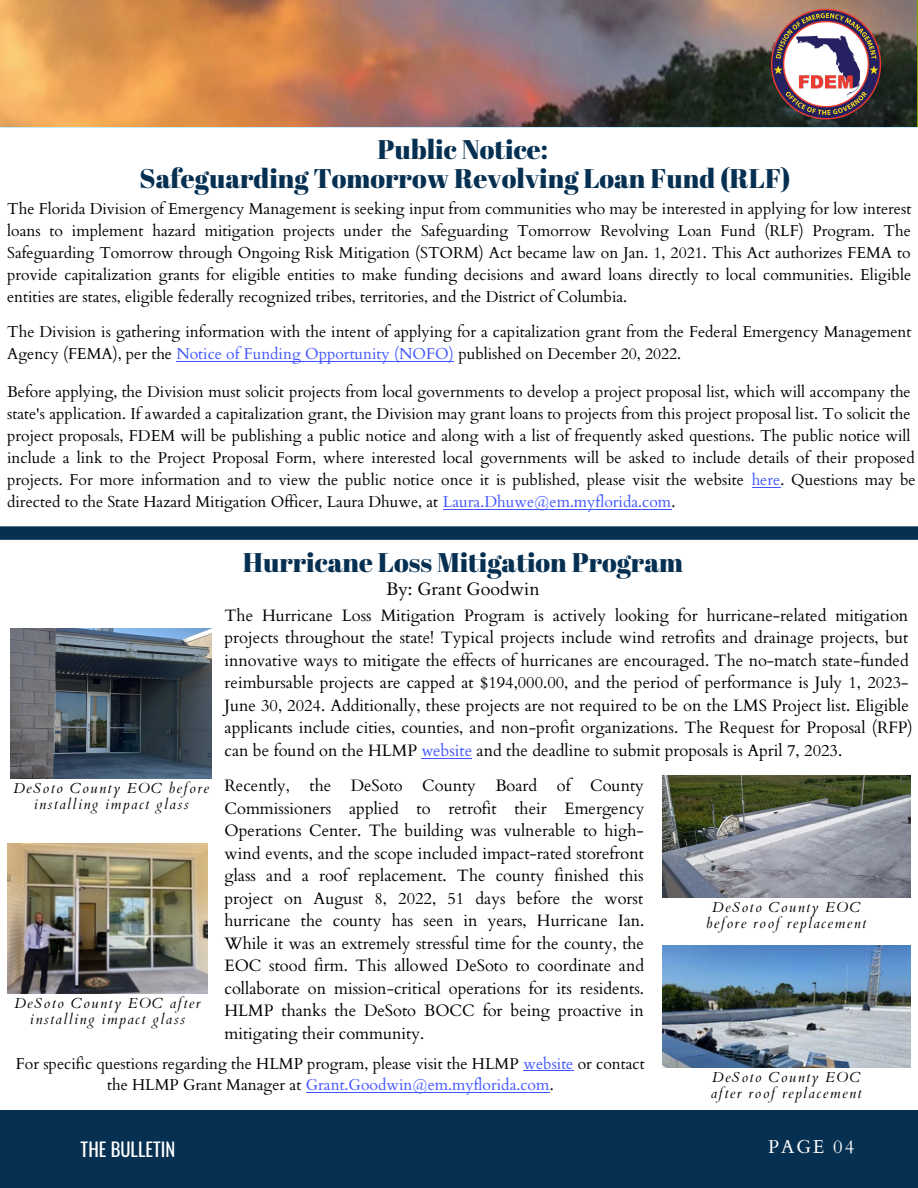
<style>
.page{position:relative;width:918px;height:1188px;background:#fff}
.page>*{position:absolute;margin:0;border:0;box-sizing:border-box;transform-origin:0 0}
.t1{font:27px/29.2px "Abril Fatface";color:#063052;text-align:center}
.t2{font:18.6px "Oswald";color:#fff}
.t3{font:18.6px "Cardo";letter-spacing:.1em;color:#fff}
.t4{font:18px "Cardo";color:#000}
.t5{font:16.5px/22.5px "Cardo";color:#000}
.t6{font:15.75px/22px "Cardo";color:#000}
.t7{font:italic 14.4px/16.4px "Cardo";letter-spacing:.1em;color:#000;text-align:center}
.s1{color:#4055ff}
.s2{font-family:"Minion Pro";color:#4055ff}
</style>
<div class="page">
<div style="left:0;top:1110px;width:918px;height:78px;background:#063052"></div>
<img style="left:0;top:0;width:917px;height:127px">
<div style="left:0;top:526px;width:918px;height:14px;background:#063052"></div>
<img style="left:770px;top:8px;width:112px;height:111px">
<img style="left:662px;top:776px;width:248px;height:122px">
<img style="left:7px;top:843px;width:201px;height:151px">
<img style="left:11px;top:628px;width:201px;height:151px">
<img style="left:662px;top:946px;width:248px;height:121px">
<hr style="left:422px;top:758px;width:50px;height:1px;background:#4055ff">
<hr style="left:306px;top:1092px;width:244px;height:1px;background:#4055ff">
<hr style="left:523px;top:1071px;width:51px;height:1px;background:#4055ff">
<hr style="left:177px;top:361px;width:277px;height:1px;background:#4055ff">
<hr style="left:443px;top:509px;width:228px;height:1px;background:#4055ff">
<svg style="left:752px;top:487px;width:28px;height:1px"></svg>
<h1 class="t1" style="left:140px;top:134px;width:652px">Public Notice:<br>Safeguarding Tomorrow Revolving Loan Fund (RLF)</h1>
<p class="t6" style="left:7px;top:198px;width:906px;text-align:justify">The Florida Division of Emergency Management is seeking input from communities who may be interested in applying for low interest loans to implement hazard mitigation projects under the Safeguarding Tomorrow Revolving Loan Fund (RLF) Program. The Safeguarding Tomorrow through Ongoing Risk Mitigation (STORM) Act became law on Jan. 1, 2021. This Act authorizes FEMA to provide capitalization grants for eligible entities to make funding decisions and award loans directly to local communities. Eligible entities are states, eligible federally recognized tribes, territories, and the District of Columbia.</p>
<p class="t6" style="left:7px;top:321px;width:906px">The Division is gathering information with the intent of applying for a capitalization grant from the Federal Emergency Management<br>Agency (FEMA), per the <span class="s1">Notice of Funding Opportunity (NOFO)</span> published on December 20, 2022.</p>
<p class="t6" style="left:7px;top:381px;width:910px">Before applying, the Division must solicit projects from local governments to develop a project proposal list, which will accompany the state's application. If awarded a capitalization grant, the Division may grant loans to projects from this project proposal list. To solicit the project proposals, FDEM will be publishing a public notice and along with a list of frequently asked questions. The public notice will include a link to the Project Proposal Form, where interested local governments will be asked to include details of their proposed projects. For more information and to view the public notice once it is published, please visit the website <span class="s1">here</span>. Questions may be directed to the State Hazard Mitigation Officer, Laura Dhuwe, at <span class="s1">Laura.Dhuwe@em.myflorida.com</span>.</p>
<h1 class="t1" style="left:243px;top:547px;width:442px">Hurricane Loss Mitigation Program</h1>
<p class="t4" style="left:386px;top:577px;width:155px">By: Grant Goodwin</p>
<p class="t5" style="left:225px;top:604px;width:690px">The Hurricane Loss Mitigation Program is actively looking for hurricane-related mitigation projects throughout the state! Typical projects include wind retrofits and drainage projects, but innovative ways to mitigate the effects of hurricanes are encouraged. The no-match state-funded reimbursable projects are capped at $194,000.00, and the period of performance is July 1, 2023- June 30, 2024. Additionally, these projects are not required to be on the LMS Project list. Eligible applicants include cities, counties, and non-profit organizations. The Request for Proposal (RFP) can be found on the HLMP <span class="s2">w</span><span class="s1">ebsite</span> and the deadline to submit proposals is April 7, 2023.</p>
<p class="t5" style="left:225px;top:775px;width:421px;text-align:justify">Recently, the DeSoto County Board of County Commissioners applied to retrofit their Emergency Operations Center. The building was vulnerable to high&shy;wind events, and the scope included impact-rated storefront glass and a roof replacement. The county finished this project on August 8, 2022, 51 days before the worst hurricane the county has seen in years, Hurricane Ian.<br>While it was an extremely stressful time for the county, the EOC stood firm. This allowed DeSoto to coordinate and collaborate on mission-critical operations for its residents.<br>HLMP thanks the DeSoto BOCC for being proactive in mitigating their community.</p>
<p class="t6" style="left:16px;top:1053px;width:630px;line-height:21.3px;text-align:center">For specific questions regarding the HLMP program, please visit the HLMP <span class="s1">website</span> or contact the HLMP Grant Manager at <span class="s1">Grant.Goodwin@em.myflorida.com</span>.</p>
<p class="t7" style="left:13px;top:780px;width:197px">DeSoto County EOC before installing impact glass</p>
<p class="t7" style="left:706px;top:899px;width:162px">DeSoto County EOC before roof replacement</p>
<p class="t7" style="left:14px;top:995px;width:188px">DeSoto County EOC after installing impact glass</p>
<p class="t7" style="left:711px;top:1069px;width:152px;text-align:left">DeSoto County EOC after roof replacement</p>
<p class="t2" style="left:81px;top:1135px;width:96px">THE BULLETIN</p>
<p class="t3" style="left:768px;top:1135px;width:87px">PAGE 04</p>
</div>
